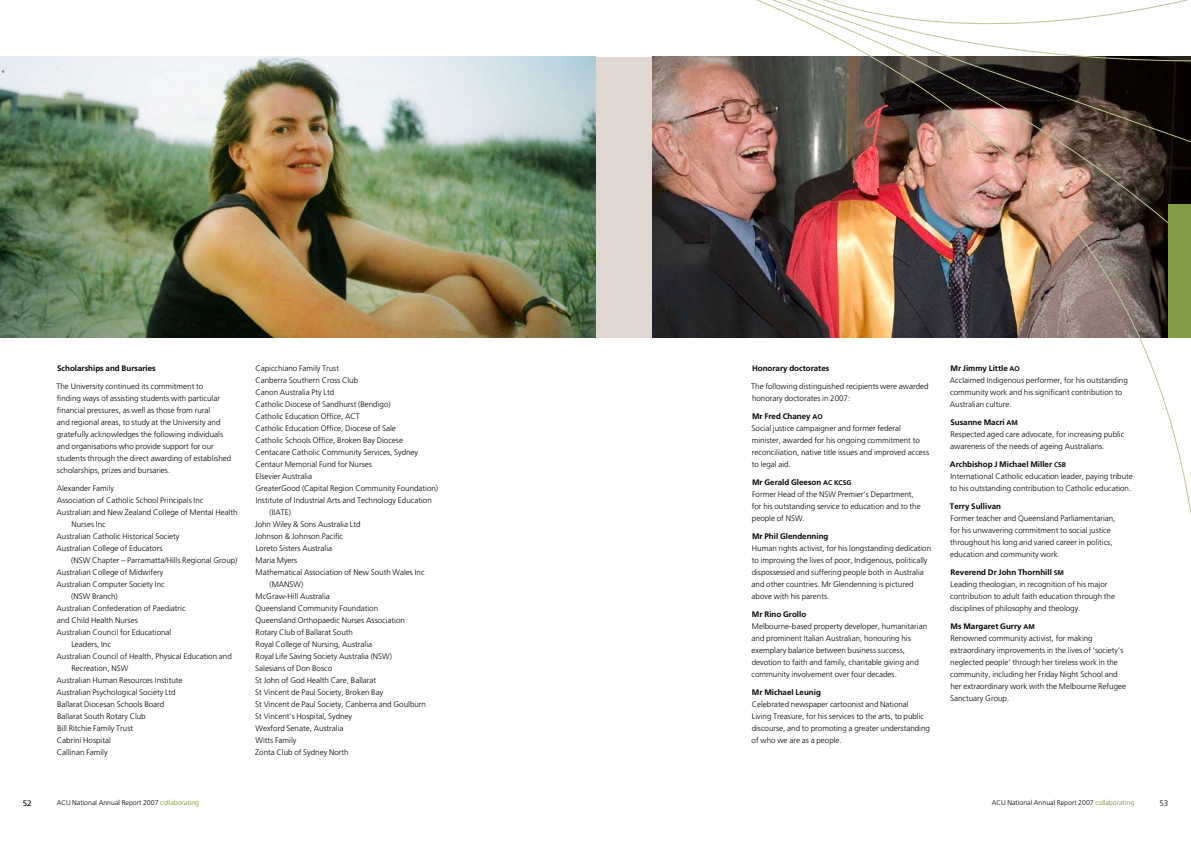
<style>
.page{position:relative;width:1191px;height:842px;background:#fff}
.page>*{position:absolute;margin:0;border:0;box-sizing:border-box;transform-origin:0 0}
.t1{font:300 8px/12px "Frutiger";color:#000}
.t2{font:700 8px "Frutiger";color:#000}
.t3{font:8px "Frutiger";color:#000}
.t4{font:300 7px "Frutiger";color:#000}
.s1{font-weight:700}
.s2{font-family:"Frutiger Bold SC850";font-weight:400;font-size:6.8px}
.s3{color:#6a8a22}
</style>
<div class="page">
<div style="left:595px;top:57px;width:57px;height:280px;background:#dfd7d0"></div>
<img style="left:652px;top:57px;width:85px;height:280px">
<img style="left:0;top:57px;width:595px;height:280px">
<svg style="left:737px;top:0;width:454px;height:516px"></svg>
<img style="left:763px;top:0;width:428px;height:434px">
<svg style="left:785px;top:0;width:406px;height:116px"></svg>
<div style="left:1168px;top:204px;width:23px;height:133px;background:#839d45"></div>
<p class="t2" style="left:57px;top:364px;width:100px">Scholarships and Bursaries</p>
<p class="t1" style="left:57px;top:380px;width:176px">The U niversity continued its commitment to<br>finding ways of assisting students with particular financial pressures, as well as those from rural<br>and regional areas, to study at the U niversity and gratefully acknowledges the following individuals and organisations who provide support for our students through the direct awarding of established scholarships, prizes and bursaries.</p>
<p class="t1" style="left:57px;top:482px;width:59px">Alexander Family</p>
<p class="t1" style="left:57px;top:494px;width:148px">Association of Catholic School Principals Inc</p>
<p class="t1" style="left:57px;top:506px;width:182px">Australian and New Zealand College of Mental Health</p>
<p class="t1" style="left:71px;top:518px;width:36px">Nurses Inc</p>
<p class="t1" style="left:57px;top:530px;width:124px">Australian Catholic H istorical Society</p>
<p class="t1" style="left:57px;top:542px;width:107px">Australian College of Educators</p>
<p class="t1" style="left:71px;top:554px;width:168px">(NSW Chapter – Parramatta/H ills Regional Group)</p>
<p class="t1" style="left:57px;top:566px;width:108px">Australian College of Midwifery</p>
<p class="t1" style="left:57px;top:578px;width:109px">Australian Computer Society Inc</p>
<p class="t1" style="left:71px;top:590px;width:48px">(NSW Branch)</p>
<p class="t1" style="left:57px;top:602px;width:130px">Australian Confederation of Paediatric</p>
<p class="t1" style="left:57px;top:614px;width:82px">and Child Health Nurses</p>
<p class="t1" style="left:57px;top:626px;width:116px">Australian Council for Educational</p>
<p class="t1" style="left:71px;top:638px;width:41px">Leaders, Inc</p>
<p class="t1" style="left:57px;top:650px;width:177px">Australian Council of Health, Physical Education and</p>
<p class="t1" style="left:71px;top:662px;width:58px">Recreation, NSW</p>
<p class="t1" style="left:57px;top:674px;width:127px">Australian H uman Resources Institute</p>
<p class="t1" style="left:57px;top:686px;width:121px">Australian Psychological Society Ltd</p>
<p class="t1" style="left:57px;top:698px;width:109px">Ballarat Diocesan Schools Board</p>
<p class="t1" style="left:57px;top:710px;width:90px">Ballarat South Rotary Club</p>
<p class="t1" style="left:57px;top:722px;width:77px">Bill Ritchie Family Trust</p>
<p class="t1" style="left:57px;top:734px;width:55px">Cabrini Hospital</p>
<p class="t1" style="left:57px;top:746px;width:52px">Callinan Family</p>
<p class="t1" style="left:255px;top:362px;width:85px">Capicchiano Family Trust</p>
<p class="t1" style="left:255px;top:374px;width:104px">Canberra Southern Cross Club</p>
<p class="t1" style="left:255px;top:386px;width:80px">Canon Australia Pty Ltd</p>
<p class="t1" style="left:255px;top:398px;width:137px">Catholic Diocese of Sandhurst (Bendigo)</p>
<p class="t1" style="left:255px;top:410px;width:106px">Catholic Education Office, ACT</p>
<p class="t1" style="left:255px;top:422px;width:142px">Catholic Education Office, Diocese of Sale</p>
<p class="t1" style="left:255px;top:434px;width:149px">Catholic Schools Office, Broken Bay Diocese</p>
<p class="t1" style="left:255px;top:446px;width:164px">Centacare Catholic Community Services, Sydney</p>
<p class="t1" style="left:255px;top:458px;width:118px">Centaur Memorial Fund for Nurses</p>
<p class="t1" style="left:256px;top:470px;width:58px">Elsevier Australia</p>
<p class="t1" style="left:255px;top:482px;width:184px">GreaterGood (Capital Region Community Foundation)</p>
<p class="t1" style="left:256px;top:494px;width:178px">Institute of Industrial Arts and Technology Education</p>
<p class="t1" style="left:270px;top:506px;width:23px">(IIATE)</p>
<p class="t1" style="left:255px;top:518px;width:107px">John Wiley &amp; Sons Australia Ltd</p>
<p class="t1" style="left:255px;top:530px;width:90px">Johnson &amp; Johnson Pacific</p>
<p class="t1" style="left:256px;top:542px;width:78px">Loreto Sisters Australia</p>
<p class="t1" style="left:256px;top:554px;width:43px">Maria Myers</p>
<p class="t1" style="left:256px;top:566px;width:170px">Mathematical Association of New South Wales Inc</p>
<p class="t1" style="left:270px;top:578px;width:35px">(MANSW)</p>
<p class="t1" style="left:256px;top:590px;width:76px">McGraw-H ill Australia</p>
<p class="t1" style="left:255px;top:602px;width:124px">Queensland Community Foundation</p>
<p class="t1" style="left:255px;top:614px;width:151px">Queensland Orthopaedic Nurses Association</p>
<p class="t1" style="left:256px;top:626px;width:99px">Rotary Club of Ballarat South</p>
<p class="t1" style="left:256px;top:638px;width:118px">Royal College of Nursing, Australia</p>
<p class="t1" style="left:256px;top:650px;width:138px">Royal Life Saving Society Australia (NSW)</p>
<p class="t1" style="left:255px;top:662px;width:78px">Salesians of Don Bosco</p>
<p class="t1" style="left:255px;top:674px;width:122px">St John of God Health Care, Ballarat</p>
<p class="t1" style="left:255px;top:686px;width:129px">St Vincent de Paul Society, Broken Bay</p>
<p class="t1" style="left:255px;top:698px;width:172px">St Vincent de Paul Society, Canberra and Goulburn</p>
<p class="t1" style="left:255px;top:710px;width:98px">St Vincent’s Hospital, Sydney</p>
<p class="t1" style="left:255px;top:722px;width:89px">Wexford Senate, Australia</p>
<p class="t1" style="left:255px;top:734px;width:42px">Witts Family</p>
<p class="t1" style="left:255px;top:746px;width:95px">Zonta Club of Sydney North</p>
<p class="t2" style="left:752px;top:364px;width:79px">Honorary doctorates</p>
<p class="t1" style="left:751px;top:380px;width:179px">The following distinguished recipients were awarded honorary doctorates in 2007:</p>
<p class="t1" style="left:751px;top:410px;width:179px"><span class="s1">Mr Fred Chaney</span> <span class="s2">AO<br></span>Social justice campaigner and former federal minister, awarded for his ongoing commitment to reconciliation, native title issues and improved access to legal aid.</p>
<p class="t1" style="left:752px;top:476px;width:170px"><span class="s1">Mr Gerald Gleeson</span> <span class="s2">AC KCSG<br></span>Former Head of the NSW Premier’s Department, for his outstanding service to education and to the people of NSW.</p>
<p class="t2" style="left:752px;top:532px;width:78px">Mr Phil Glendenning</p>
<p class="t1" style="left:751px;top:542px;width:181px">H uman rights activist, for his longstanding dedication to improving the lives of poor, Indigenous, politically dispossessed and suffering people both in Australia and other countries. Mr Glendenning is pictured above with his parents.</p>
<p class="t2" style="left:752px;top:610px;width:56px">Mr Rino Grollo</p>
<p class="t1" style="left:751px;top:620px;width:177px">Melbourne-based property developer, humanitarian and prominent Italian Australian, honouring his exemplary balance between business success, devotion to faith and family, charitable giving and community involvement over four decades.</p>
<p class="t2" style="left:752px;top:688px;width:70px">Mr Michael Leunig</p>
<p class="t1" style="left:751px;top:698px;width:180px">Celebrated newspaper cartoonist and National Living Treasure, for his services to the arts, to public discourse, and to promoting a greater understanding of who we are as a people.</p>
<p class="t1" style="left:950px;top:362px;width:179px"><span class="s1">Mr Jimmy Little</span> <span class="s2">AO<br></span>Acclaimed Indigenous performer, for his outstanding community work and his significant contribution to Australian culture.</p>
<p class="t1" style="left:950px;top:416px;width:176px"><span class="s1">Susanne Macri</span> <span class="s2">AM<br></span>Respected aged care advocate, for increasing public awareness of the needs of ageing Australians.</p>
<p class="t1" style="left:950px;top:458px;width:184px"><span class="s1">Archbishop J Michael Miller</span> <span class="s2">CSB<br></span>International Catholic education leader, paying tribute to his outstanding contribution to Catholic education.</p>
<p class="t2" style="left:950px;top:502px;width:53px">Terry Sullivan</p>
<p class="t1" style="left:950px;top:512px;width:167px">Former teacher and Queensland Parliamentarian, for his unwavering commitment to social justice throughout his long and varied career in politics, education and community work.</p>
<p class="t1" style="left:950px;top:566px;width:166px"><span class="s1">Reverend Dr John Thornhill</span> <span class="s2">SM<br></span>Leading theologian, in recognition of his major contribution to adult faith education through the disciplines of philosophy and theology.</p>
<p class="t1" style="left:950px;top:620px;width:177px"><span class="s1">Ms Margaret Gurry</span> <span class="s2">AM<br></span>Renowned community activist, for making extraordinary improvements in the lives of ‘society’s neglected people’ through her tireless work in the community, including her Friday Night School and her extraordinary work with the Melbourne Refugee Sanctuary Group.</p>
<p class="t4" style="left:57px;top:798px;width:144px">ACU National Annual Report 2007 <span class="s3">collaborating</span></p>
<p class="t4" style="left:991px;top:798px;width:144px">ACU National Annual Report 2007 <span class="s3">collaborating</span></p>
<p class="t3" style="left:23px;top:798px;width:10px">52</p>
<p class="t1" style="left:1159px;top:797px;width:10px">53</p>
</div>
